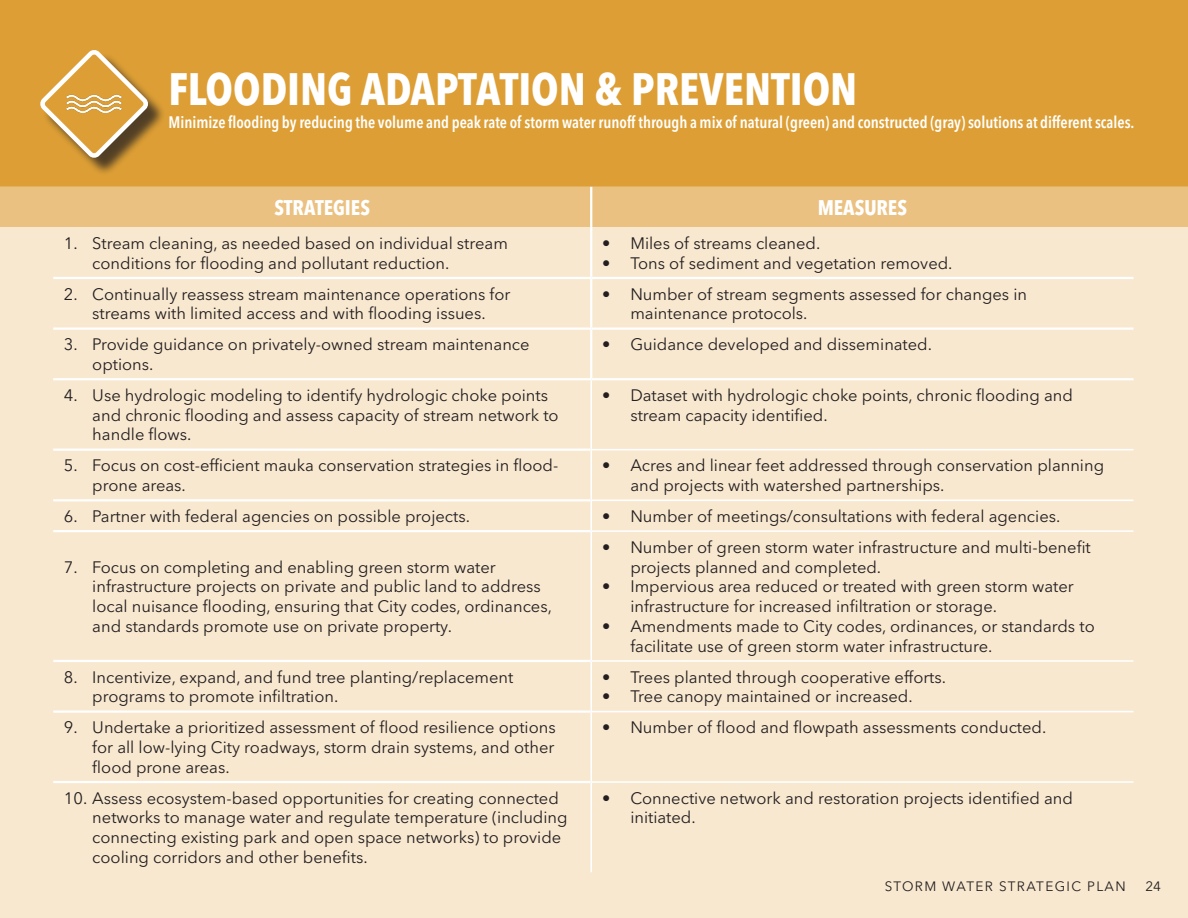
<style>
.page{position:relative;width:1188px;height:918px;background:#fff}
.page>*{position:absolute;margin:0;border:0;box-sizing:border-box;transform-origin:0 0}
.Goals{font:700 condensed 45px "Avenir Next LT Pro";color:#fff}
.STRATEGY_TITLE{font:700 condensed 21px "Avenir Next LT Pro";color:#fff}
.STRATEGY_BULLETS{font:16.5px/19.8px "Avenir Next LT Pro";color:#231f20}
.body{font:600 condensed 16.5px "Avenir Next LT Pro";color:#fff}
.t1{font:13.5px "Avenir Next LT Pro";letter-spacing:.1em;color:#231f20}
</style>
<div class="page">
<div style="left:0;top:0;width:1188px;height:187px;background:#dd9f35"></div>
<div style="left:0;top:187px;width:1188px;height:40px;background:#ebc182"></div>
<div style="left:0;top:227px;width:1188px;height:691px;background:#f8e8d0"></div>
<hr style="left:590px;top:380px;width:2px;height:69px;background:#fff">
<hr style="left:590px;top:449px;width:543px;height:1px;background:#fff">
<hr style="left:590px;top:450px;width:2px;height:50px;background:#fff">
<hr style="left:590px;top:500px;width:543px;height:1px;background:#fff">
<hr style="left:590px;top:501px;width:2px;height:29px;background:#fff">
<hr style="left:590px;top:530px;width:543px;height:2px;background:#fff">
<hr style="left:590px;top:532px;width:2px;height:128px;background:#fff">
<hr style="left:590px;top:660px;width:543px;height:2px;background:#fff">
<hr style="left:590px;top:662px;width:2px;height:49px;background:#fff">
<hr style="left:590px;top:711px;width:543px;height:1px;background:#fff">
<hr style="left:590px;top:712px;width:2px;height:69px;background:#fff">
<hr style="left:590px;top:781px;width:543px;height:2px;background:#fff">
<hr style="left:590px;top:783px;width:2px;height:89px;background:#fff">
<hr style="left:590px;top:227px;width:2px;height:50px;background:#fff">
<hr style="left:53px;top:277px;width:538px;height:2px;background:#fff">
<hr style="left:591px;top:277px;width:542px;height:2px;background:#fff">
<hr style="left:590px;top:279px;width:2px;height:48px;background:#fff">
<hr style="left:53px;top:327px;width:538px;height:3px;background:#fff">
<hr style="left:591px;top:327px;width:542px;height:3px;background:#fff">
<hr style="left:590px;top:330px;width:2px;height:48px;background:#fff">
<hr style="left:53px;top:378px;width:538px;height:2px;background:#fff">
<hr style="left:591px;top:378px;width:542px;height:2px;background:#fff">
<hr style="left:53px;top:449px;width:537px;height:2px;background:#fff">
<hr style="left:53px;top:499px;width:537px;height:2px;background:#fff">
<hr style="left:53px;top:530px;width:537px;height:2px;background:#fff">
<hr style="left:53px;top:660px;width:537px;height:2px;background:#fff">
<hr style="left:53px;top:710px;width:537px;height:3px;background:#fff">
<hr style="left:53px;top:781px;width:537px;height:2px;background:#fff">
<hr style="left:590px;top:187px;width:2px;height:40px;background:#fff">
<div style="left:43px;top:53px;width:123px;height:123px;background:#231f20;opacity:.75"></div>
<svg style="left:36px;top:47px;width:117px;height:115px;background:#d09e4b"></svg>
<img style="left:65px;top:76px;width:58px;height:59px">
<p class="Goals" style="left:168px;top:62px;width:690px">FLOODING ADAPTATION &amp; PREVENTION</p>
<p class="body" style="left:168px;top:112px;width:968px">Minimize flooding by reducing the volume and peak rate of storm water runoff through a mix of natural (green) and constructed (gray) solutions at different scales.</p>
<p class="STRATEGY_TITLE" style="left:274px;top:195px;width:97px">STRATEGIES</p>
<p class="STRATEGY_TITLE" style="left:818px;top:195px;width:91px">MEASURES</p>
<p class="STRATEGY_BULLETS" style="left:92px;top:233px;width:417px;text-indent:-28px">1. Stream cleaning, as needed based on individual stream conditions for flooding and pollutant reduction.</p>
<p class="STRATEGY_BULLETS" style="left:602px;top:233px;width:220px">• Miles of streams cleaned.</p>
<p class="STRATEGY_BULLETS" style="left:602px;top:253px;width:352px">• Tons of sediment and vegetation removed.</p>
<p class="STRATEGY_BULLETS" style="left:64px;top:284px;width:448px;text-align:center">2. Continually reassess stream maintenance operations for streams with limited access and with flooding issues.</p>
<p class="STRATEGY_BULLETS" style="left:630px;top:284px;width:398px;text-indent:-28px">• Number of stream segments assessed for changes in maintenance protocols.</p>
<p class="STRATEGY_BULLETS" style="left:92px;top:335px;width:439px;text-indent:-28px">3. Provide guidance on privately-owned stream maintenance options.</p>
<p class="STRATEGY_BULLETS" style="left:602px;top:335px;width:332px">• Guidance developed and disseminated.</p>
<p class="STRATEGY_BULLETS" style="left:92px;top:385px;width:468px;text-indent:-28px">4. Use hydrologic modeling to identify hydrologic choke points and chronic flooding and assess capacity of stream network to handle flows.</p>
<p class="STRATEGY_BULLETS" style="left:630px;top:385px;width:444px;text-indent:-28px">• Dataset with hydrologic choke points, chronic flooding and stream capacity identified.</p>
<p class="STRATEGY_BULLETS" style="left:92px;top:456px;width:468px;text-indent:-28px">5. Focus on cost-efficient mauka conservation strategies in flood&shy;prone areas.</p>
<p class="STRATEGY_BULLETS" style="left:630px;top:456px;width:475px;text-indent:-28px">• Acres and linear feet addressed through conservation planning and projects with watershed partnerships.</p>
<p class="STRATEGY_BULLETS" style="left:64px;top:506px;width:408px">6. Partner with federal agencies on possible projects.</p>
<p class="STRATEGY_BULLETS" style="left:602px;top:506px;width:460px">• Number of meetings/consultations with federal agencies.</p>
<p class="STRATEGY_BULLETS" style="left:92px;top:557px;width:461px;text-indent:-28px">7. Focus on completing and enabling green storm water infrastructure projects on private and public land to address local nuisance flooding, ensuring that City codes, ordinances, and standards promote use on private property.</p>
<p class="STRATEGY_BULLETS" style="left:630px;top:537px;width:462px;text-indent:-28px">• Number of green storm water infrastructure and multi-benefit projects planned and completed.</p>
<p class="STRATEGY_BULLETS" style="left:630px;top:577px;width:445px;text-indent:-28px">• Impervious area reduced or treated with green storm water infrastructure for increased infiltration or storage.</p>
<p class="STRATEGY_BULLETS" style="left:630px;top:616px;width:466px;text-indent:-28px">• Amendments made to City codes, ordinances, or standards to facilitate use of green storm water infrastructure.</p>
<p class="STRATEGY_BULLETS" style="left:92px;top:667px;width:423px;text-indent:-28px">8. Incentivize, expand, and fund tree planting/replacement programs to promote infiltration.</p>
<p class="STRATEGY_BULLETS" style="left:602px;top:667px;width:346px">• Trees planted through cooperative efforts.</p>
<p class="STRATEGY_BULLETS" style="left:602px;top:687px;width:312px">• Tree canopy maintained or increased.</p>
<p class="STRATEGY_BULLETS" style="left:92px;top:718px;width:465px;text-align:justify;text-indent:-28px">9. Undertake a prioritized assessment of flood resilience options for all low-lying City roadways, storm drain systems, and other flood prone areas.</p>
<p class="STRATEGY_BULLETS" style="left:602px;top:718px;width:446px">• Number of flood and flowpath assessments conducted.</p>
<p class="STRATEGY_BULLETS" style="left:92px;top:788px;width:477px;text-indent:-28px">10. Assess ecosystem-based opportunities for creating connected networks to manage water and regulate temperature (including connecting existing park and open space networks) to provide cooling corridors and other benefits.</p>
<p class="STRATEGY_BULLETS" style="left:630px;top:788px;width:444px;text-indent:-28px">• Connective network and restoration projects identified and initiated.</p>
<p class="t1" style="left:885px;top:878px;width:242px">STORM WATER STRATEGIC PLAN</p>
<p class="t1" style="left:1145px;top:878px;width:17px">24</p>
</div>
